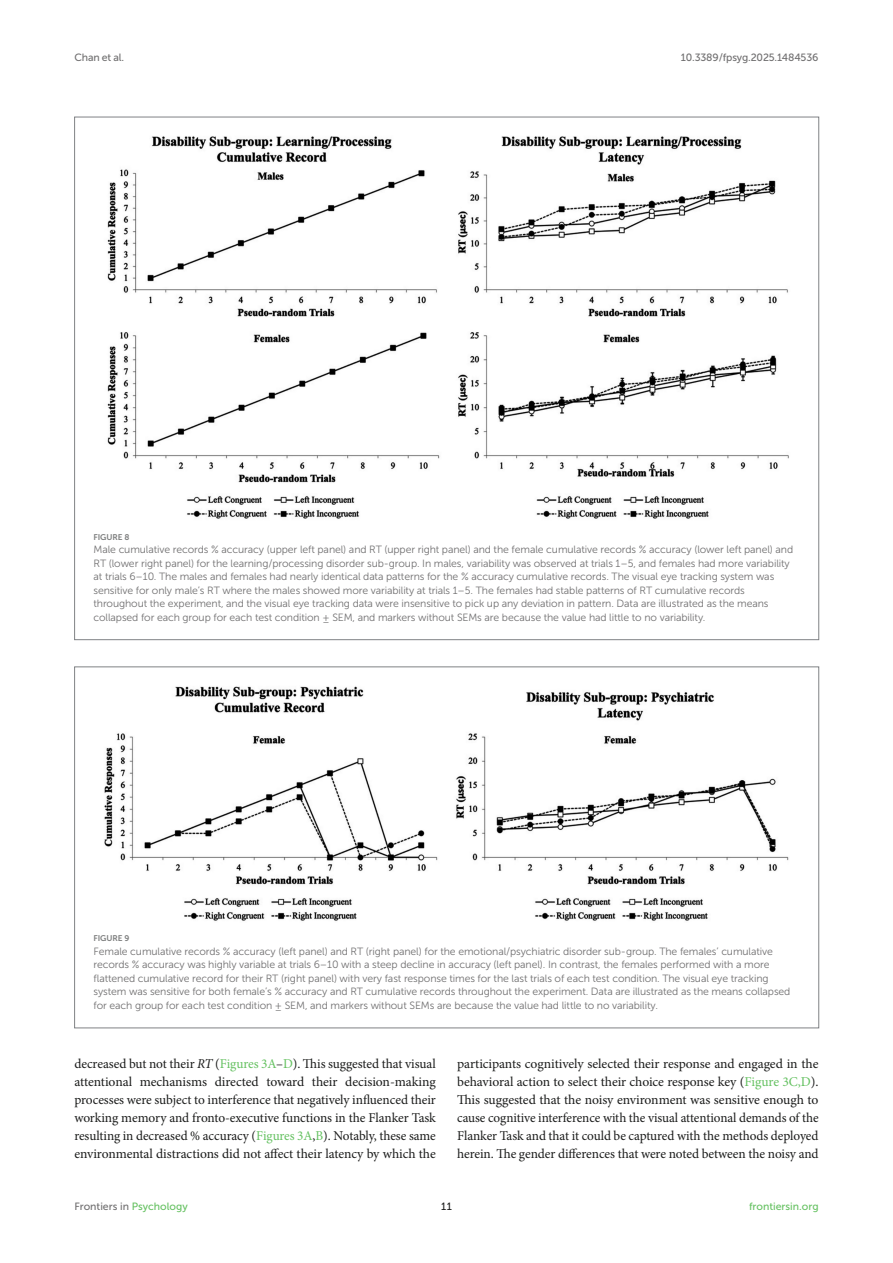
<style>
.page{position:relative;width:893px;height:1263px;background:#fff}
.page>*{position:absolute;margin:0;border:0;box-sizing:border-box;transform-origin:0 0}
.TEXT{font:13.5px/18px "Minion Pro";letter-spacing:-.005em;color:#1b1c1b;text-align:justify}
.FIG_LEG{font:10.5px/13.5px "Museo Sans 300";letter-spacing:-.01em;color:#706f70}
.t1{font:10.5px "Museo Sans 500";letter-spacing:-.015em;color:#706f70}
.t2{font:10.5px "Museo Sans 500";color:#65c161}
.t3{font:10.5px "Museo Sans 500";color:#1b1c1b}
.FIG_HD{font:8.25px "Museo Sans 700";letter-spacing:-.01em;color:#7e7f7f}
.s1{font-style:italic}
.s2{color:#65c161}
</style>
<div class="page">
<img style="left:107px;top:136px;width:682px;height:383px">
<img style="left:104px;top:686px;width:685px;height:235px">
<p class="t1" style="left:74px;top:51px;width:51px">Chan et al.</p>
<p class="t1" style="left:681px;top:51px;width:139px">10.3389/fpsyg.2025.1484536</p>
<p class="FIG_HD" style="left:94px;top:532px;width:37px">FIGURE 8</p>
<p class="FIG_LEG" style="left:94px;top:543px;width:701px">Male cumulative records % accuracy (upper left panel) and RT (upper right panel) and the female cumulative records % accuracy (lower left panel) and RT (lower right panel) for the learning/processing disorder sub-group. In males, variability was observed at trials 1–5, and females had more variability at trials 6–10. The males and females had nearly identical data patterns for the % accuracy cumulative records. The visual eye tracking system was sensitive for only male’s RT where the males showed more variability at trials 1–5. The females had stable patterns of RT cumulative records throughout the experiment, and the visual eye tracking data were insensitive to pick up any deviation in pattern. Data are illustrated as the means collapsed for each group for each test condition ± SEM, and markers without SEMs are because the value had little to no variability.</p>
<p class="FIG_HD" style="left:94px;top:934px;width:37px">FIGURE 9</p>
<p class="FIG_LEG" style="left:94px;top:945px;width:698px">Female cumulative records % accuracy (left panel) and RT (right panel) for the emotional/psychiatric disorder sub-group. The females’ cumulative records % accuracy was highly variable at trials 6–10 with a steep decline in accuracy (left panel). In contrast, the females performed with a more flattened cumulative record for their RT (right panel) with very fast response times for the last trials of each test condition. The visual eye tracking system was sensitive for both female’s % accuracy and RT cumulative records throughout the experiment. Data are illustrated as the means collapsed for each group for each test condition ± SEM, and markers without SEMs are because the value had little to no variability.</p>
<p class="TEXT" style="left:74px;top:1055px;width:363px">decreased but not their <span class="s1">RT</span> (<span class="s2">Figures 3A</span>–<span class="s2">D</span>). This suggested that visual attentional mechanisms directed toward their decision-making processes were subject to interference that negatively influenced their working memory and fronto-executive functions in the Flanker Task resulting in decreased % accuracy (<span class="s2">Figures 3A</span>,<span class="s2">B</span>). Notably, these same environmental distractions did not affect their latency by which the</p>
<p class="TEXT" style="left:457px;top:1055px;width:363px">participants cognitively selected their response and engaged in the behavioral action to select their choice response key (<span class="s2">Figure 3C,D</span>).<br>This suggested that the noisy environment was sensitive enough to cause cognitive interference with the visual attentional demands of the Flanker Task and that it could be captured with the methods deployed herein. The gender differences that were noted between the noisy and</p>
<p class="t1" style="left:74px;top:1200px;width:115px">Frontiers in <span class="s2">Psychology</span></p>
<p class="t3" style="left:441px;top:1200px;width:12px">11</p>
<p class="t2" style="left:749px;top:1200px;width:71px">frontiersin.org</p>
</div>
